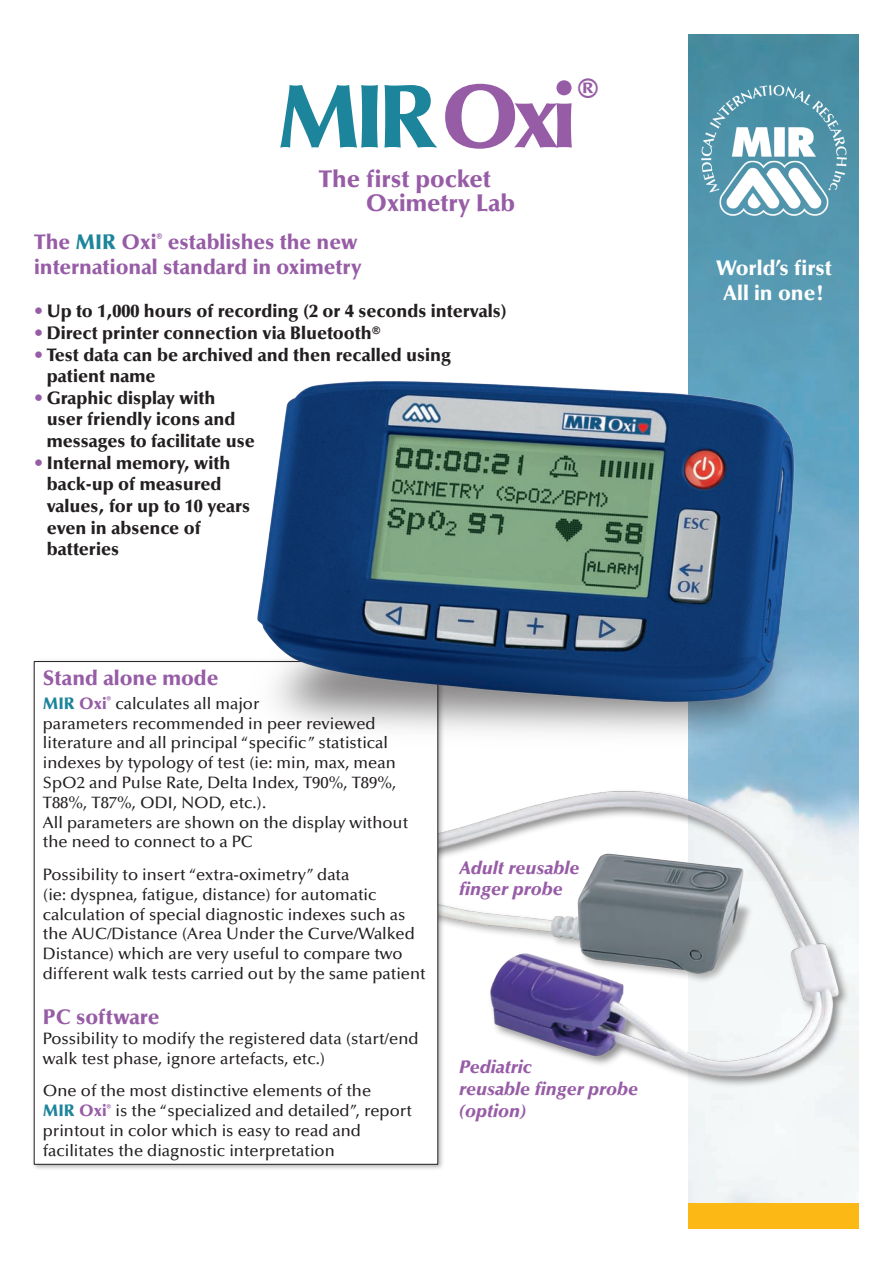
<style>
.page{position:relative;width:893px;height:1263px;background:#fff}
.page>*{position:absolute;margin:0;border:0;box-sizing:border-box;transform-origin:0 0}
.t1{font:900 90px "Optima LT";letter-spacing:-.075em;color:#1c849b}
.t2{font:900 24px/24px "Optima LT";color:#975ca6}
.t3{font:900 21px/25.2px "Optima LT";color:#975ca6}
.t4{font:900 21px/25.2px "Optima LT";color:#fff;text-align:center}
.t5{font:900 18px/21.6px "Optima LT";color:#231f20}
.t6{font:italic 900 18px/21.6px "Optima LT";color:#975ca6}
.t7{font:500 16.5px/19.8px "Optima LT";color:#231f20}
.s1{color:#975ca6}
.s2{color:#1c849b}
.s3{font-weight:900;color:#1c849b}
.s4{font-weight:900;color:#975ca6}
</style>
<div class="page">
<img style="left:689px;top:34px;width:170px;height:1169px">
<div style="left:689px;top:1203px;width:170px;height:26px;background:#fcb814"></div>
<img style="left:701px;top:85px;width:146px;height:131px">
<img style="left:446px;top:782px;width:413px;height:311px">
<img style="left:446px;top:841px;width:322px;height:152px">
<div style="left:30px;top:658px;width:416px;height:514px;background:#231f20;opacity:.35"></div>
<div style="left:34px;top:661px;width:404px;height:503px;background:#fff"></div>
<img style="left:213px;top:345px;width:630px;height:442px">
<h1 class="t1" style="left:276px;top:64px;width:324px">MIR<span class="s1">Oxi</span><sup>®</sup></h1>
<h2 class="t2" style="left:366px;top:167px;width:151px;text-indent:-47px">The first pocket<br>Oximetry Lab</h2>
<p class="t3" style="left:34px;top:230px;width:329px">The <span class="s2">MIR</span> Oxi<sup>®</sup> establishes the new international standard in oximetry</p>
<p class="t5" style="left:34px;top:301px;width:474px"><span class="s1">•</span> Up to 1,000 hours of recording (2 or 4 seconds intervals)</p>
<p class="t5" style="left:34px;top:322px;width:348px"><span class="s1">•</span> Direct printer connection via Bluetooth®</p>
<p class="t5" style="left:47px;top:344px;width:406px;text-indent:-13px"><span class="s1">•</span> Test data can be archived and then recalled using patient name</p>
<p class="t5" style="left:47px;top:387px;width:210px;text-indent:-13px"><span class="s1">•</span> Graphic display with user friendly icons and messages to facilitate use</p>
<p class="t5" style="left:47px;top:452px;width:205px;text-indent:-13px"><span class="s1">•</span> Internal memory, with back-up of measured values, for up to 10 years even in absence of batteries</p>
<p class="t3" style="left:43px;top:665px;width:177px">Stand alone mode</p>
<p class="t7" style="left:43px;top:694px;width:367px"><span class="s3">MIR</span> <span class="s4">Oxi</span><sup>®</sup> calculates all major<br>parameters recommended in peer reviewed literature and all principal “specific” statistical indexes by typology of test (ie: min, max, mean SpO2 and Pulse Rate, Delta Index, T90%, T89%, T88%, T87%, ODI, NOD, etc.).<br>All parameters are shown on the display without the need to connect to a PC</p>
<p class="t7" style="left:43px;top:865px;width:384px">Possibility to insert “extra-oximetry” data<br>(ie: dyspnea, fatigue, distance) for automatic calculation of special diagnostic indexes such as the AUC/Distance (Area Under the Curve/Walked Distance) which are very useful to compare two different walk tests carried out by the same patient</p>
<p class="t3" style="left:43px;top:1004px;width:118px">PC software</p>
<p class="t7" style="left:43px;top:1029px;width:377px">Possibility to modify the registered data (start/end walk test phase, ignore artefacts, etc.)</p>
<p class="t7" style="left:43px;top:1081px;width:371px">One of the most distinctive elements of the<br><span class="s3">MIR</span> <span class="s4">Oxi</span><sup>®</sup> is the “specialized and detailed”, report printout in color which is easy to read and facilitates the diagnostic interpretation</p>
<p class="t6" style="left:459px;top:857px;width:122px">Adult reusable finger probe</p>
<p class="t6" style="left:459px;top:1056px;width:181px">Pediatric<br>reusable finger probe (option)</p>
<p class="t4" style="left:716px;top:255px;width:117px">World’s first<br>All in one!</p>
</div>
